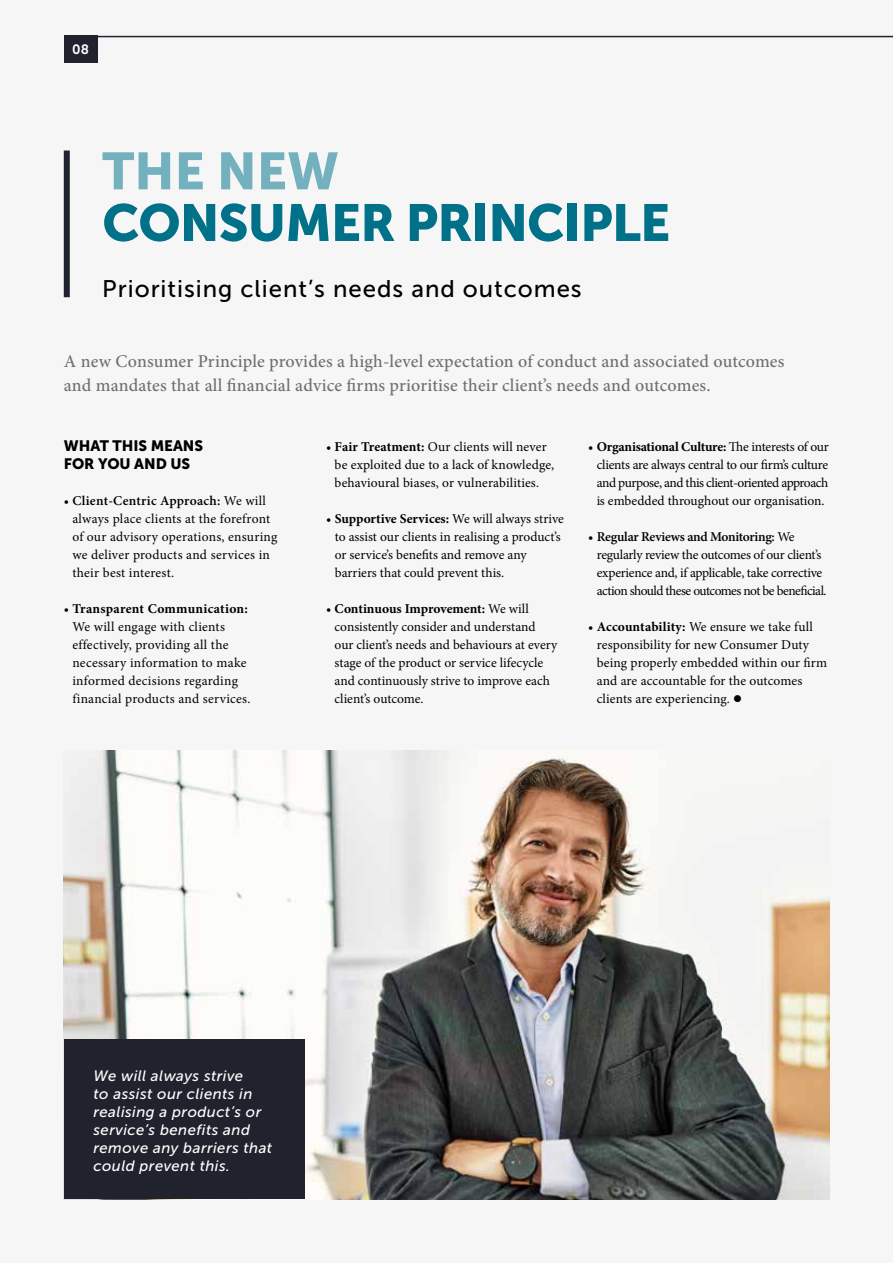
<style>
.page{position:relative;width:893px;height:1263px;background:#f6f6f6}
.page>*{position:absolute;margin:0;border:0;box-sizing:border-box;transform-origin:0 0}
.t1{font:51.75px "Museo Sans 900";letter-spacing:-.02em;color:#007188}
.t2{font:51.75px "Museo Sans 900";color:#73b1be}
.t3{font:24px "Museo Sans 500";letter-spacing:.04em;color:#000}
.t4{font:500 18px/24px "Minion Pro";letter-spacing:.01em;color:#706f6f}
.t5{font:italic 15px/18px "Museo Sans 500";letter-spacing:.03em;color:#fff}
.t6{font:15px/18px "Museo Sans 900";color:#000}
.t7{font:13.5px/18px "Minion Pro";color:#000}
.t8{font:13.5px/18px "Minion Pro";letter-spacing:.02em;color:#000}
.t9{font:13.5px/18px "Minion Pro";letter-spacing:-.02em;color:#000;text-align:center}
.t10{font:13.5px/18px "Minion Pro";letter-spacing:-.03em;color:#000}
.t11{font:13.5px "Museo Sans 700";color:#fff}
.s1{font-weight:600}
.s2{font-weight:700}
</style>
<div class="page">
<img style="left:64px;top:750px;width:765px;height:449px">
<div style="left:64px;top:1040px;width:241px;height:159px;background:#20232e"></div>
<hr style="left:96px;top:36px;width:797px;height:1px;background:#20232e">
<div style="left:64px;top:36px;width:34px;height:27px;background:#20232e"></div>
<div style="left:64px;top:150px;width:6px;height:147px;background:#20232e"></div>
<p class="t11" style="left:72px;top:42px;width:18px">08</p>
<h1 class="t2" style="left:102px;top:142px;width:238px">THE NEW</h1>
<h1 class="t1" style="left:102px;top:193px;width:570px">CONSUMER PRINCIPLE</h1>
<h2 class="t3" style="left:102px;top:276px;width:481px">Prioritising client’s needs and outcomes</h2>
<h3 class="t4" style="left:64px;top:349px;width:722px">A new Consumer Principle provides a high-level expectation of conduct and associated outcomes and mandates that all financial advice firms prioritise their client’s needs and outcomes.</h3>
<p class="t6" style="left:64px;top:437px;width:141px">WHAT THIS MEANS<br>FOR YOU AND US</p>
<p class="t8" style="left:72px;top:492px;width:207px;text-indent:-9px">• <span class="s1">Client-Centric Approach:</span> We will always place clients at the forefront of our advisory operations, ensuring we deliver products and services in their best interest.</p>
<p class="t8" style="left:72px;top:600px;width:180px;text-indent:-9px">• <span class="s2">Transparent Communication:<br></span>We will engage with clients effectively, providing all the necessary information to make informed decisions regarding financial products and services.</p>
<p class="t7" style="left:335px;top:438px;width:221px;text-indent:-9px">• <span class="s2">Fair Treatment:</span> Our clients will never be exploited due to a lack of knowledge, behavioural biases, or vulnerabilities.</p>
<p class="t7" style="left:335px;top:510px;width:231px;text-indent:-9px">• <span class="s2">Supportive Services:</span> We will always strive to assist our clients in realising a product’s or service’s benefits and remove any barriers that could prevent this.</p>
<p class="t7" style="left:335px;top:600px;width:224px;text-indent:-9px">• <span class="s2">Continuous Improvement:</span> We will consistently consider and understand our client’s needs and behaviours at every stage of the product or service lifecycle and continuously strive to improve each client’s outcome.</p>
<p class="t9" style="left:588px;top:438px;width:242px">• <span class="s2">Organisational Culture:</span> The interests of our clients are always central to our firm’s culture and purpose, and this client-oriented approach is embedded throughout our organisation.</p>
<p class="t10" style="left:597px;top:528px;width:231px;text-indent:-9px">• <span class="s1">Regular Reviews and Monitoring:</span> We regularly review the outcomes of our client’s experience and, if applicable, take corrective action should these outcomes not be beneficial.</p>
<p class="t7" style="left:597px;top:618px;width:232px;text-indent:-9px">• <span class="s2">Accountability:</span> We ensure we take full responsibility for new Consumer Duty being properly embedded within our firm and are accountable for the outcomes clients are experiencing. ●</p>
<p class="t5" style="left:94px;top:1067px;width:180px">We will always strive<br>to assist our clients in realising a product’s or service’s benefits and remove any barriers that could prevent this.</p>
</div>
